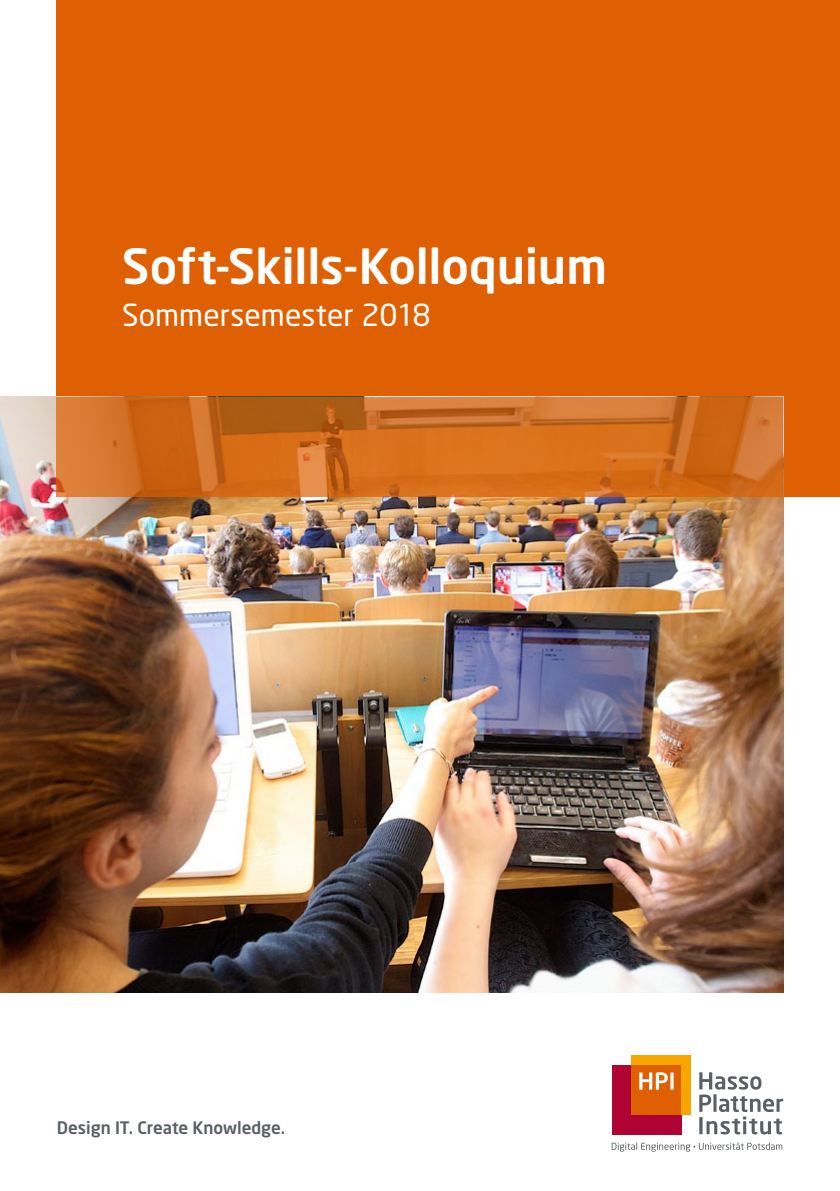
<style>
.page{position:relative;width:840px;height:1191px;background:#fff}
.page>*{position:absolute;margin:0;border:0;box-sizing:border-box;transform-origin:0 0}
.t1{font:500 48px "Neo Sans";color:#fff}
.t2{font:30px "Neo Sans";letter-spacing:.005em;color:#fff}
.t3{font:500 17px "Neo Sans";color:#595f62}
</style>
<div class="page">
<div style="left:57px;top:0;width:782px;height:496px;background:#de6002"></div>
<img style="left:0;top:397px;width:782px;height:595px">
<svg style="left:57px;top:397px;width:725px;height:99px;background:#cf6d20"></svg>
<svg style="left:699px;top:1072px;width:83px;height:62px"></svg>
<div style="left:611px;top:1064px;width:70px;height:70px;background:#af0333"></div>
<div style="left:631px;top:1054px;width:59px;height:60px;background:#f7a600"></div>
<div style="left:631px;top:1064px;width:50px;height:50px;background:#de6002"></div>
<svg style="left:639px;top:1072px;width:34px;height:17px"></svg>
<svg style="left:611px;top:1142px;width:170px;height:9px"></svg>
<h1 class="t1" style="left:122px;top:235px;width:486px">Soft-Skills-Kolloquium</h1>
<h2 class="t2" style="left:122px;top:296px;width:310px">Sommersemester 2018</h2>
<p class="t3" style="left:57px;top:1117px;width:230px">Design IT. Create Knowledge.</p>
</div>
